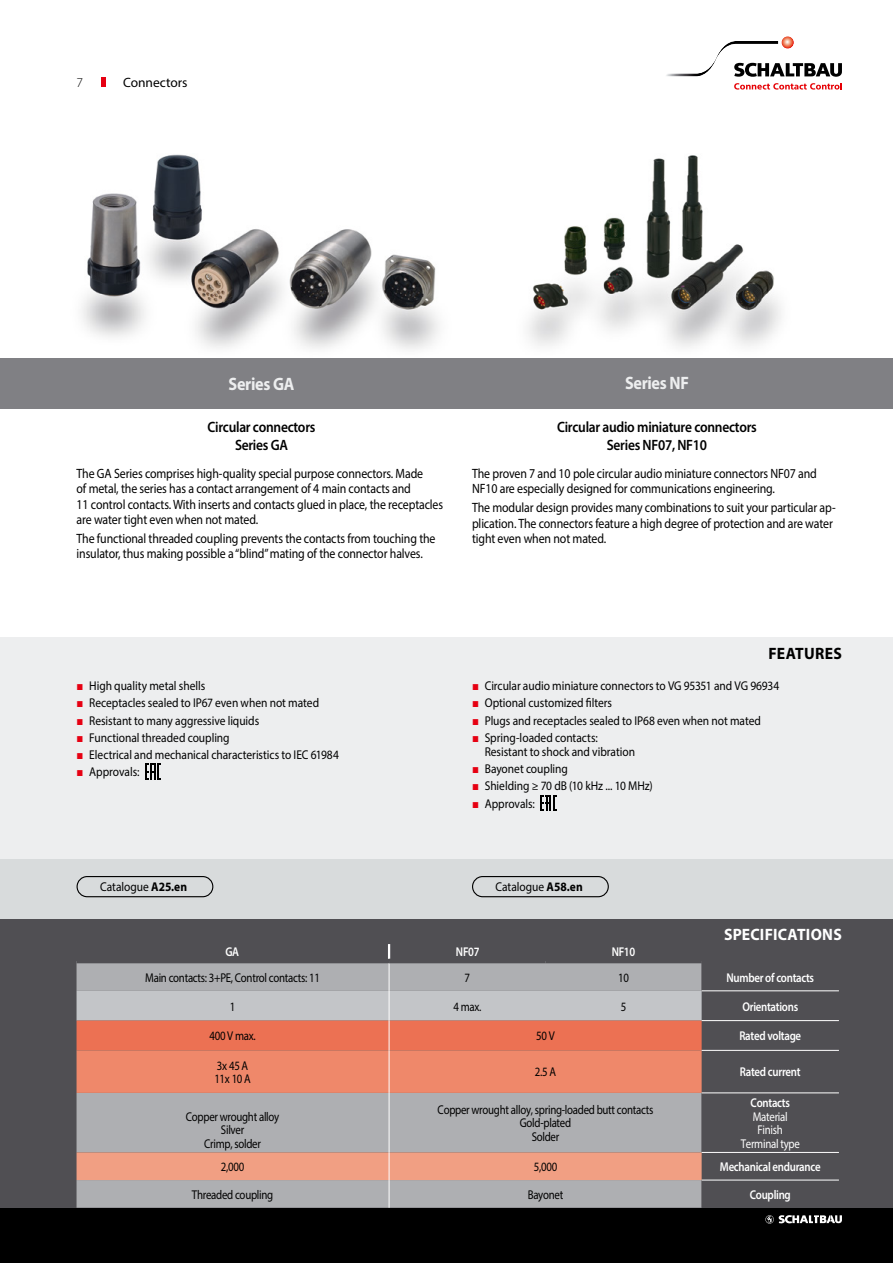
<style>
.page{position:relative;width:893px;height:1263px;background:#fff}
.page>*{position:absolute;margin:0;border:0;box-sizing:border-box;transform-origin:0 0}
.t1{font:700 18px "Myriad Pro";letter-spacing:-.02em;color:#edeeef;scale:.9 1}
.t2{font:700 16.5px "Myriad Pro";letter-spacing:.015em;color:#fff;scale:.95 1}
.t3{font:700 16.5px "Myriad Pro";letter-spacing:.015em;color:#000;scale:.95 1}
.t4{font:600 15px/18px "Myriad Pro";letter-spacing:-.02em;color:#000;text-align:center;scale:.9 1}
.t5{font:13.5px/15.5px "Myriad Pro";letter-spacing:-.01em;color:#000;scale:.88 1}
.t6{font:13.5px "Myriad Pro";letter-spacing:-.01em;color:#000}
.t7{font:12.75px/14px "Myriad Pro";letter-spacing:-.005em;color:#000;scale:.9 1}
.t8{font:12.75px/13.5px "Myriad Pro";letter-spacing:-.025em;color:#000;text-align:center;scale:.85 1}
.t9{font:600 12.75px "Myriad Pro";letter-spacing:-.025em;color:#fff;scale:.85 1}
.t10{font:12.75px/13.5px "Myriad Pro";letter-spacing:-.005em;color:#000;scale:.85 1}
.t11{font:12.75px/13.5px "Myriad Pro";letter-spacing:-.025em;color:#fff;text-align:center;scale:.85 1}
.s1{font-weight:300}
.s2{color:#e60012}
.s3{font-family:"Arial";font-weight:700;color:#e60012}
.s4{font-weight:700}
</style>
<div class="page">
<div style="left:0;top:638px;width:893px;height:625px;background:#edeeef"></div>
<div style="left:0;top:927px;width:893px;height:336px;background:#000"></div>
<div style="left:0;top:918px;width:893px;height:290px;background:#504f53"></div>
<div style="left:0;top:357px;width:893px;height:51px;background:#808084"></div>
<div style="left:0;top:859px;width:893px;height:59px;background:#d8dbdc"></div>
<img style="left:82px;top:154px;width:699px;height:195px">
<svg style="left:781px;top:36px;width:13px;height:13px"></svg>
<svg style="left:666px;top:41px;width:176px;height:36px"></svg>
<svg style="left:734px;top:83px;width:108px;height:7px"></svg>
<svg style="left:145px;top:764px;width:16px;height:15px"></svg>
<div style="left:77px;top:1093px;width:625px;height:59px;background:#aeafb2"></div>
<svg style="left:702px;top:991px;width:137px;height:189px"></svg>
<hr style="left:389px;top:1093px;width:1px;height:59px;background:#fff">
<svg style="left:77px;top:1152px;width:625px;height:56px;background:#cea699"></svg>
<hr style="left:702px;top:990px;width:137px;height:1px;background:#fff">
<hr style="left:702px;top:1020px;width:137px;height:1px;background:#fff">
<hr style="left:702px;top:1050px;width:137px;height:1px;background:#fff">
<hr style="left:702px;top:1092px;width:137px;height:1px;background:#fff">
<hr style="left:702px;top:1152px;width:137px;height:1px;background:#fff">
<hr style="left:702px;top:1180px;width:137px;height:1px;background:#fff">
<svg style="left:77px;top:944px;width:625px;height:149px;background:#c69083"></svg>
<hr style="left:389px;top:959px;width:156px;height:4px;background:#504f53">
<hr style="left:545px;top:959px;width:157px;height:4px;background:#504f53">
<svg style="left:765px;top:1215px;width:77px;height:8px"></svg>
<svg style="left:540px;top:795px;width:16px;height:16px"></svg>
<div style="left:472px;top:876px;width:137px;height:21px;border:1px solid #000;border-radius:10px"></div>
<div style="left:77px;top:876px;width:136px;height:21px;border:1px solid #000;border-radius:10px"></div>
<p class="t6" style="left:77px;top:77px;width:113px"><span class="s1">7</span> <span class="s2">I</span> Connectors</p>
<h1 class="t1" style="left:229px;top:376px;width:75px">Series GA</h1>
<p class="t4" style="left:208px;top:419px;width:121px">Circular connectors<br>Series GA</p>
<p class="t5" style="left:77px;top:467px;width:418px">The GA Series comprises high-quality special purpose connectors. Made<br>of metal, the series has a contact arrangement of 4 main contacts and<br>11 control contacts. With inserts and contacts glued in place, the receptacles are water tight even when not mated.</p>
<p class="t5" style="left:77px;top:532px;width:409px">The functional threaded coupling prevents the contacts from touching the insulator, thus making possible a “blind” mating of the connector halves.</p>
<h1 class="t1" style="left:625px;top:376px;width:72px">Series NF</h1>
<p class="t4" style="left:557px;top:419px;width:224px">Circular audio miniature connectors<br>Series NF07, NF10</p>
<p class="t5" style="left:472px;top:467px;width:394px">The proven 7 and 10 pole circular audio miniature connectors NF07 and<br>NF10 are especially designed for communications engineering.</p>
<p class="t5" style="left:472px;top:501px;width:415px">The modular design provides many combinations to suit your particular ap&shy;plication. The connectors feature a high degree of protection and are water tight even when not mated.</p>
<p class="t7" style="left:77px;top:680px;width:144px"><span class="s3">■</span> High quality metal shells</p>
<p class="t7" style="left:77px;top:697px;width:271px"><span class="s3">■</span> Receptacles sealed to IP67 even when not mated</p>
<p class="t7" style="left:77px;top:714px;width:204px"><span class="s3">■</span> Resistant to many aggressive liquids</p>
<p class="t7" style="left:77px;top:732px;width:172px"><span class="s3">■</span> Functional threaded coupling</p>
<p class="t7" style="left:77px;top:749px;width:293px"><span class="s3">■</span> Electrical and mechanical characteristics to IEC 61984</p>
<p class="t7" style="left:77px;top:766px;width:71px"><span class="s3">■</span> Approvals:</p>
<p class="t3" style="left:769px;top:647px;width:79px">FEATURES</p>
<p class="t7" style="left:472px;top:680px;width:343px"><span class="s3">■</span> Circular audio miniature connectors to VG 95351 and VG 96934</p>
<p class="t7" style="left:472px;top:697px;width:157px"><span class="s3">■</span> Optional customized filters</p>
<p class="t7" style="left:472px;top:714px;width:323px"><span class="s3">■</span> Plugs and receptacles sealed to IP68 even when not mated</p>
<p class="t7" style="left:485px;top:732px;width:169px;text-indent:-13px"><span class="s3">■</span> Spring-loaded contacts:<br>Resistant to shock and vibration</p>
<p class="t7" style="left:472px;top:763px;width:108px"><span class="s3">■</span> Bayonet coupling</p>
<p class="t7" style="left:472px;top:780px;width:202px"><span class="s3">■</span> Shielding ≥ 70 dB (10 kHz ... 10 MHz)</p>
<p class="t7" style="left:472px;top:797px;width:71px"><span class="s3">■</span> Approvals:</p>
<p class="t7" style="left:100px;top:881px;width:98px">Catalogue <span class="s4">A25.en</span></p>
<p class="t7" style="left:495px;top:881px;width:98px">Catalogue <span class="s4">A58.en</span></p>
<p class="t2" style="left:724px;top:927px;width:125px">SPECIFICATIONS</p>
<p class="t9" style="left:225px;top:947px;width:18px">GA</p>
<p class="t9" style="left:456px;top:947px;width:29px">NF07</p>
<p class="t9" style="left:612px;top:947px;width:29px">NF10</p>
<p class="t8" style="left:145px;top:972px;width:207px">Main contacts: 3+PE, Control contacts: 11</p>
<p class="t10" style="left:465px;top:972px;width:8px">7</p>
<p class="t10" style="left:618px;top:972px;width:14px">10</p>
<p class="t9" style="left:726px;top:972px;width:105px">Number of contacts</p>
<p class="t10" style="left:230px;top:1000px;width:8px">1</p>
<p class="t10" style="left:453px;top:1000px;width:34px">4 max.</p>
<p class="t10" style="left:621px;top:1000px;width:8px">5</p>
<p class="t9" style="left:742px;top:1001px;width:67px">Orientations</p>
<p class="t10" style="left:209px;top:1030px;width:56px">400 V max.</p>
<p class="t10" style="left:536px;top:1030px;width:23px">50 V</p>
<p class="t9" style="left:739px;top:1031px;width:74px">Rated voltage</p>
<p class="t10" style="left:214px;top:1060px;width:45px">3x 45 A<br>11x 10 A</p>
<p class="t10" style="left:535px;top:1066px;width:26px">2.5 A</p>
<p class="t9" style="left:740px;top:1067px;width:73px">Rated current</p>
<p class="t8" style="left:186px;top:1111px;width:111px">Copper wrought alloy<br>Silver<br>Crimp, solder</p>
<p class="t8" style="left:438px;top:1104px;width:255px">Copper wrought alloy, spring-loaded butt contacts<br>Gold-plated<br>Solder</p>
<p class="t9" style="left:751px;top:1098px;width:48px">Contacts</p>
<p class="t11" style="left:741px;top:1111px;width:71px">Material<br>Finish<br>Terminal type</p>
<p class="t10" style="left:221px;top:1161px;width:29px">2,000</p>
<p class="t10" style="left:534px;top:1161px;width:29px">5,000</p>
<p class="t9" style="left:720px;top:1162px;width:120px">Mechanical endurance</p>
<p class="t8" style="left:192px;top:1189px;width:97px">Threaded coupling</p>
<p class="t8" style="left:528px;top:1189px;width:43px">Bayonet</p>
<p class="t9" style="left:750px;top:1190px;width:50px">Coupling</p>
</div>
